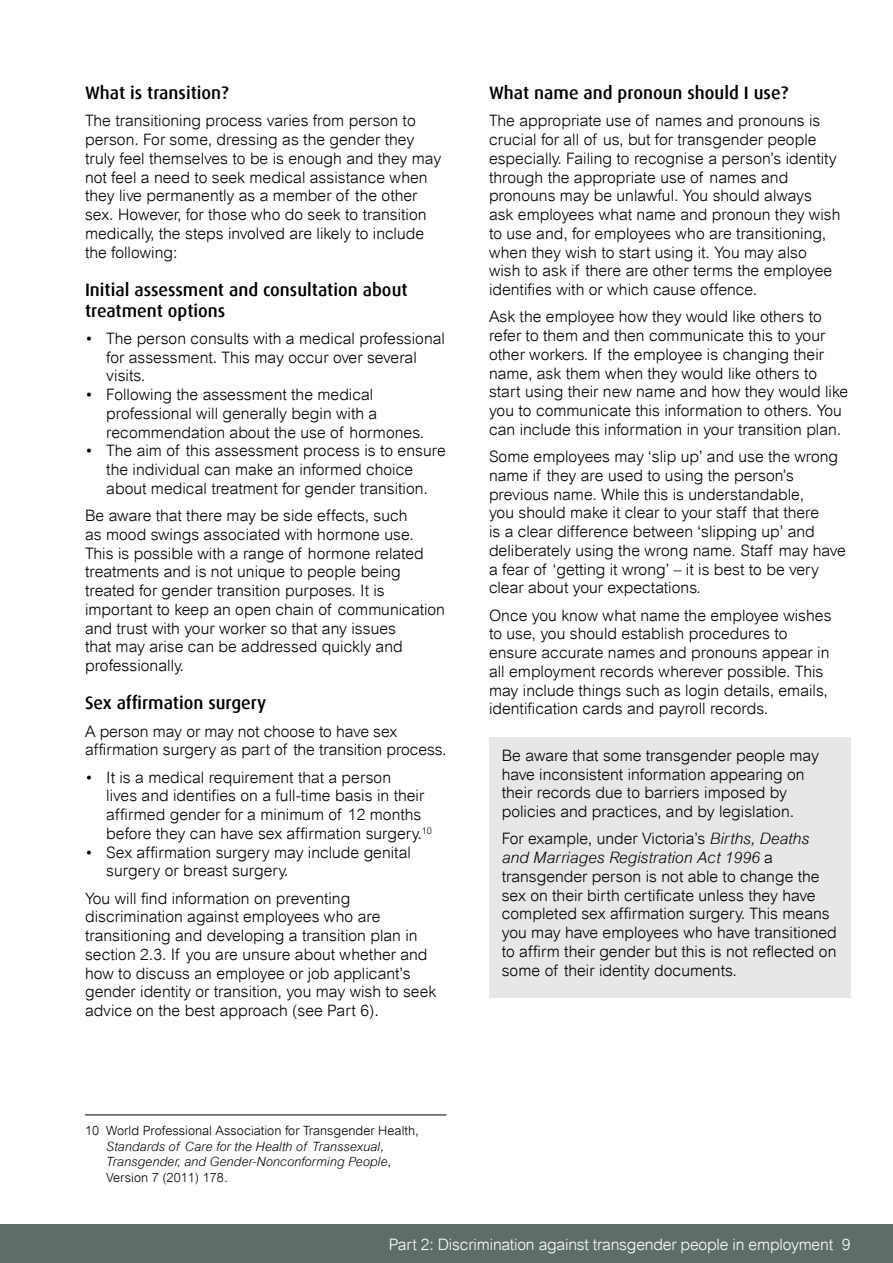
<style>
.page{position:relative;width:893px;height:1263px;background:#fff}
.page>*{position:absolute;margin:0;border:0;box-sizing:border-box;transform-origin:0 0}
.t1{font:500 18px/21px "Dax";color:#000}
.t2{font:300 15.75px/18.8px "Arial";color:#000}
.t3{font:300 15.75px "Arial";letter-spacing:-.015em;color:#fff}
.t4{font:italic 300 12.75px/15.8px "Arial";color:#000}
.t5{font:300 12.75px "Arial";color:#000}
.s1{font-style:normal}
.s2{font-style:italic}
</style>
<div class="page">
<div style="left:0;top:1225px;width:893px;height:38px;background:#5e6e66"></div>
<hr style="left:85px;top:1115px;width:361px;height:1px;background:#000">
<div style="left:489px;top:737px;width:361px;height:260px;background:#e6e7e8"></div>
<p class="t1" style="left:85px;top:83px;width:145px">What is transition?</p>
<p class="t2" style="left:85px;top:112px;width:358px">The transitioning process varies from person to person. For some, dressing as the gender they truly feel themselves to be is enough and they may not feel a need to seek medical assistance when they live permanently as a member of the other sex. However, for those who do seek to transition medically, the steps involved are likely to include the following:</p>
<p class="t1" style="left:85px;top:279px;width:324px">Initial assessment and consultation about treatment options</p>
<p class="t2" style="left:106px;top:329px;width:340px;text-indent:-21px">• The person consults with a medical professional for assessment. This may occur over several visits.</p>
<p class="t2" style="left:106px;top:385px;width:319px;text-indent:-21px">• Following the assessment the medical professional will generally begin with a recommendation about the use of hormones.</p>
<p class="t2" style="left:106px;top:441px;width:341px;text-indent:-21px">• The aim of this assessment process is to ensure the individual can make an informed choice about medical treatment for gender transition.</p>
<p class="t2" style="left:85px;top:506px;width:362px">Be aware that there may be side effects, such<br>as mood swings associated with hormone use.<br>This is possible with a range of hormone related treatments and is not unique to people being treated for gender transition purposes. It is important to keep an open chain of communication and trust with your worker so that any issues<br>that may arise can be addressed quickly and professionally.</p>
<p class="t1" style="left:85px;top:693px;width:183px">Sex affirmation surgery</p>
<p class="t2" style="left:85px;top:722px;width:363px">A person may or may not choose to have sex affirmation surgery as part of the transition process.</p>
<p class="t2" style="left:106px;top:768px;width:327px;text-indent:-21px">• It is a medical requirement that a person<br>lives and identifies on a full-time basis in their affirmed gender for a minimum of 12 months before they can have sex affirmation surgery.<sup>10</sup></p>
<p class="t2" style="left:106px;top:843px;width:306px;text-indent:-21px">• Sex affirmation surgery may include genital surgery or breast surgery.</p>
<p class="t2" style="left:85px;top:889px;width:353px">You will find information on preventing discrimination against employees who are transitioning and developing a transition plan in section 2.3. If you are unsure about whether and how to discuss an employee or job applicant’s gender identity or transition, you may wish to seek advice on the best approach (see Part 6).</p>
<p class="t5" style="left:85px;top:1123px;width:335px">10 World Professional Association for Transgender Health,</p>
<p class="t4" style="left:106px;top:1138px;width:286px">Standards of Care for the Health of Transsexual,<br>Transgender, and Gender-Nonconforming People<span class="s1">,<br>Version 7 (2011) 178.</span></p>
<p class="t1" style="left:489px;top:83px;width:301px">What name and pronoun should I use?</p>
<p class="t2" style="left:489px;top:112px;width:353px">The appropriate use of names and pronouns is crucial for all of us, but for transgender people especially. Failing to recognise a person’s identity through the appropriate use of names and pronouns may be unlawful. You should always<br>ask employees what name and pronoun they wish to use and, for employees who are transitioning, when they wish to start using it. You may also wish to ask if there are other terms the employee identifies with or which cause offence.</p>
<p class="t2" style="left:489px;top:307px;width:361px">Ask the employee how they would like others to refer to them and then communicate this to your other workers. If the employee is changing their name, ask them when they would like others to start using their new name and how they would like you to communicate this information to others. You can include this information in your transition plan.</p>
<p class="t2" style="left:489px;top:447px;width:358px">Some employees may ‘slip up’ and use the wrong name if they are used to using the person’s previous name. While this is understandable,<br>you should make it clear to your staff that there<br>is a clear difference between ‘slipping up’ and deliberately using the wrong name. Staff may have a fear of ‘getting it wrong’ – it is best to be very clear about your expectations.</p>
<p class="t2" style="left:489px;top:606px;width:344px">Once you know what name the employee wishes to use, you should establish procedures to ensure accurate names and pronouns appear in all employment records wherever possible. This may include things such as login details, emails, identification cards and payroll records.</p>
<p class="t2" style="left:502px;top:746px;width:319px">Be aware that some transgender people may have inconsistent information appearing on their records due to barriers imposed by policies and practices, and by legislation.</p>
<p class="t2" style="left:502px;top:829px;width:337px">For example, under Victoria’s <span class="s2">Births, Deaths and Marriages Registration Act 1996</span> a transgender person is not able to change the sex on their birth certificate unless they have completed sex affirmation surgery. This means you may have employees who have transitioned to affirm their gender but this is not reflected on some of their identity documents.</p>
<p class="t3" style="left:389px;top:1235px;width:463px">Part 2: Discrimination against transgender people in employment 9</p>
</div>
